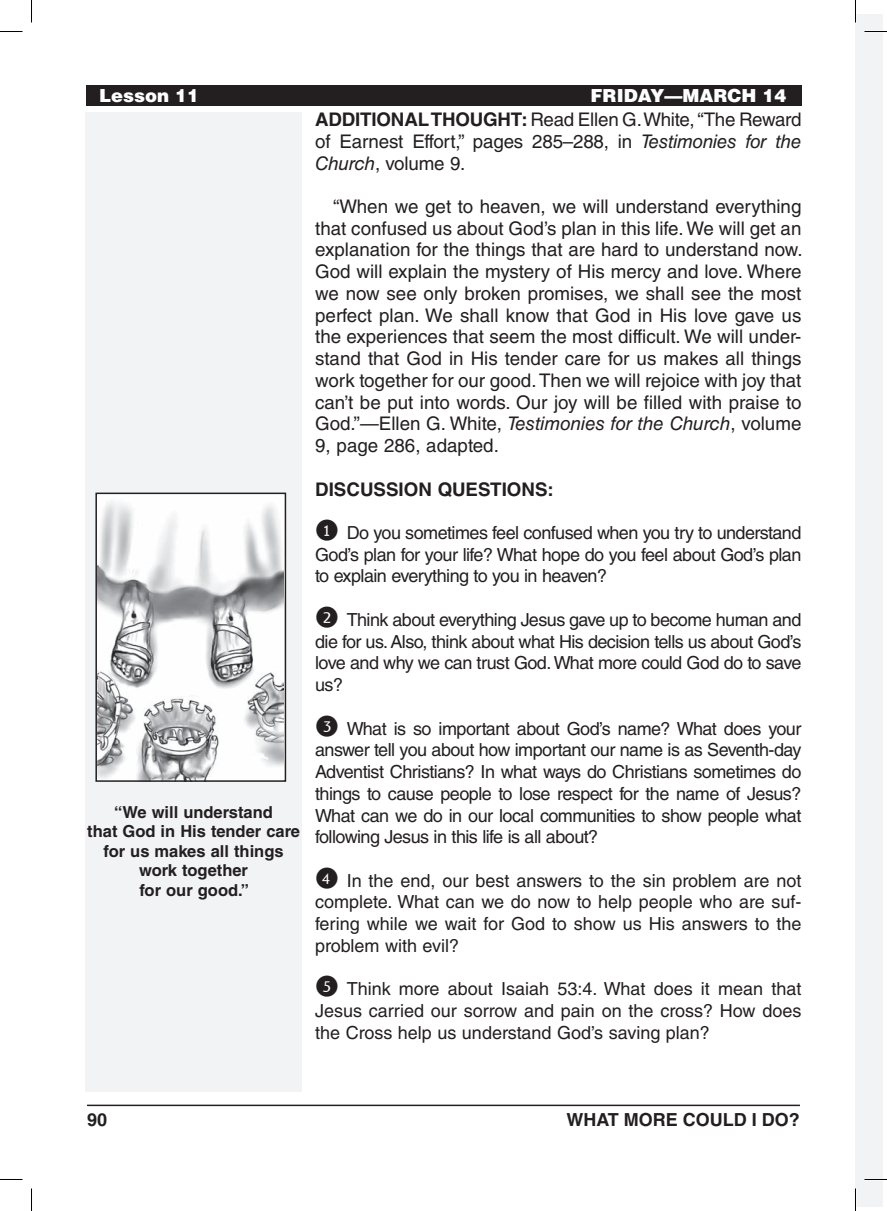
<style>
.page{position:relative;width:887px;height:1211px;background:#fff}
.page>*{position:absolute;margin:0;border:0;box-sizing:border-box;transform-origin:0 0}
.Body_Text_SpaceBefor{font:18.75px/21.8px "Helvetica LT Std";color:#231f20;text-align:justify}
.Body_Text_NoIndent{font:18.75px/21.8px "Helvetica LT Std";letter-spacing:-.01em;color:#231f20;text-align:justify}
.Body_Text_NoIndent_B{font:700 18.75px "Helvetica LT Std";color:#231f20}
.Friday_Questions{font:18px/21.8px "Helvetica LT Std";letter-spacing:-.03em;color:#231f20;text-align:justify}
.Running_Head_-_Right{font:900 18px "Helvetica LT Std";color:#fff}
.t1{font:700 18px "Helvetica LT Std";color:#231f20}
.Image_Captions{font:700 16.5px/19.5px "Helvetica LT Std";color:#231f20;text-align:center}
.s1{font-weight:700}
.s2{font-style:italic}
</style>
<div class="page">
<hr style="left:87px;top:1104px;width:713px;height:2px;background:#231f20">
<div style="left:86px;top:112px;width:216px;height:979px;background:#f2f3f4"></div>
<div style="left:86px;top:86px;width:715px;height:20px;background:#231f20"></div>
<div style="left:855px;top:13px;width:27px;height:1193px;background:#f2f3f4"></div>
<img style="left:98px;top:495px;width:185px;height:284px">
<div style="left:95px;top:492px;width:191px;height:290px;border:2px solid #231f20"></div>
<hr style="left:864px;top:1178px;width:22px;height:2px;background:#fff">
<svg style="left:0;top:31px;width:22px;height:1px"></svg>
<svg style="left:864px;top:31px;width:22px;height:1px"></svg>
<svg style="left:0;top:1179px;width:22px;height:1px"></svg>
<svg style="left:864px;top:1179px;width:22px;height:1px"></svg>
<svg style="left:31px;top:0;width:1px;height:22px"></svg>
<svg style="left:31px;top:1188px;width:1px;height:22px"></svg>
<svg style="left:855px;top:0;width:1px;height:22px"></svg>
<svg style="left:855px;top:1188px;width:1px;height:22px"></svg>
<p class="Running_Head_-_Right" style="left:99px;top:84px;width:102px">Lesson 11</p>
<p class="Running_Head_-_Right" style="left:590px;top:84px;width:197px">FRIDAY—MARCH 14</p>
<p class="Image_Captions" style="left:114px;top:802px;width:160px">“We will understand</p>
<p class="Image_Captions" style="left:87px;top:821px;width:214px">that God in His tender care for us makes all things work together<br>for our good.”</p>
<p class="Body_Text_NoIndent" style="left:315px;top:108px;width:487px"><span class="s1">ADDITIONAL THOUGHT:</span> Read Ellen G. White, “The Reward of Earnest Effort,” pages 285–288, in <span class="s2">Testimonies for the Church</span>, volume 9.</p>
<p class="Body_Text_SpaceBefor" style="left:315px;top:195px;width:489px;text-indent:18px">“When we get to heaven, we will understand everything that confused us about God’s plan in this life. We will get an explanation for the things that are hard to understand now.<br>God will explain the mystery of His mercy and love. Where we now see only broken promises, we shall see the most perfect plan. We shall know that God in His love gave us the experiences that seem the most difficult. We will under&shy;stand that God in His tender care for us makes all things work together for our good. Then we will rejoice with joy that can’t be put into words. Our joy will be filled with praise to God.”—Ellen G. White, <span class="s2">Testimonies for the Church</span>, volume 9, page 286, adapted.</p>
<p class="Body_Text_NoIndent_B" style="left:315px;top:477px;width:240px">DISCUSSION QUESTIONS:</p>
<p class="Friday_Questions" style="left:315px;top:522px;width:487px;text-indent:31px">Do you sometimes feel confused when you try to understand God’s plan for your life? What hope do you feel about God’s plan to explain everything to you in heaven?</p>
<p class="Friday_Questions" style="left:315px;top:608px;width:488px;text-indent:31px">Think about everything Jesus gave up to become human and die for us. Also, think about what His decision tells us about God’s love and why we can trust God. What more could God do to save us?</p>
<p class="Friday_Questions" style="left:315px;top:717px;width:488px">✓ What is so important about God’s name? What does your answer tell you about how important our name is as Seventh-day Adventist Christians? In what ways do Christians sometimes do things to cause people to lose respect for the name of Jesus?<br>What can we do in our local communities to show people what following Jesus in this life is all about?</p>
<p class="Friday_Questions" style="left:315px;top:869px;width:488px">✔ In the end, our best answers to the sin problem are not complete. What can we do now to help people who are suf&shy;fering while we wait for God to show us His answers to the problem with evil?</p>
<p class="Friday_Questions" style="left:315px;top:978px;width:488px;text-indent:31px">Think more about Isaiah 53:4. What does it mean that Jesus carried our sorrow and pain on the cross? How does the Cross help us understand God’s saving plan?</p>
<p class="t1" style="left:87px;top:1109px;width:22px">90</p>
<p class="t1" style="left:566px;top:1109px;width:235px">WHAT MORE COULD I DO?</p>
</div>
